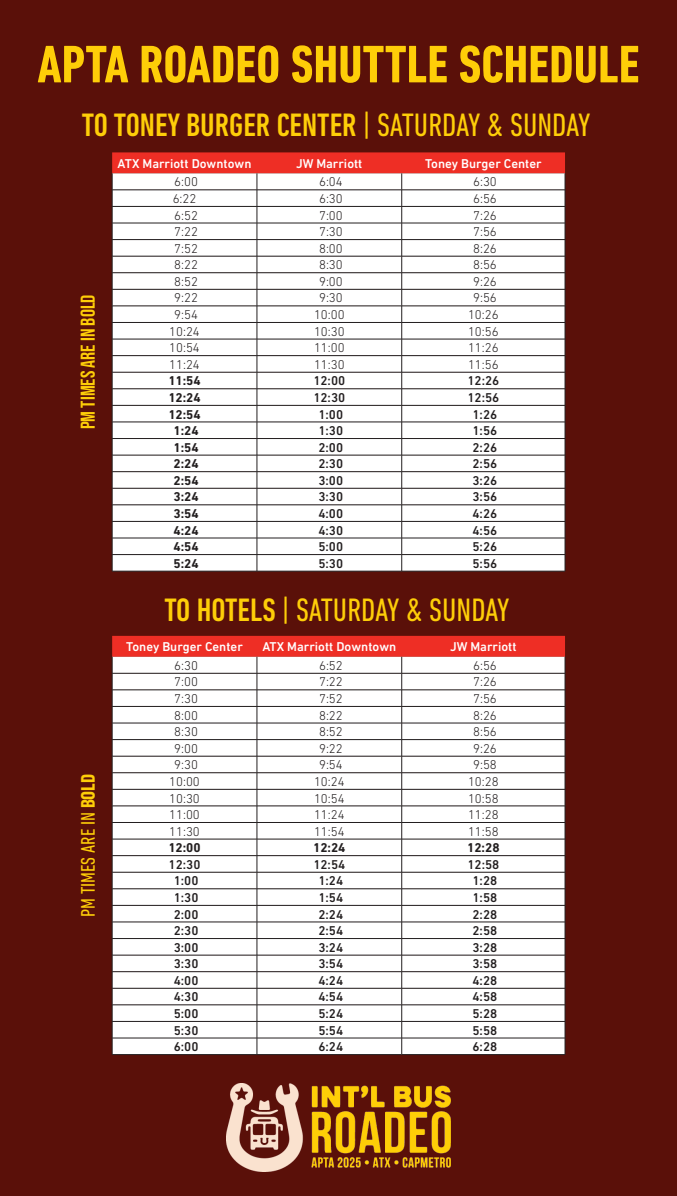
<style>
.page{position:relative;width:677px;height:1196px;background:#fff}
.page>*{position:absolute;margin:0;border:0;box-sizing:border-box;transform-origin:0 0}
.t1{font:700 condensed 53.64px "DIN Next LT Pro";color:#fece08}
.t2{font:500 condensed 33px "DIN Next LT Pro";color:#fece08}
.t3{font:condensed 33px "DIN Next LT Pro";color:#fece08}
.t4{font:condensed 20px "DIN Next LT Pro";color:#fece08}
.t5{font:20px "Bebas Neue";color:#fece08}
.t6{font:300 13px "DIN Next LT Pro";color:#231f20}
.t7{font:500 13px "DIN Next LT Pro";color:#231f20}
.t8{font:500 13px "DIN Next LT Pro";color:#fff}
.t9{font:700 13px "DIN Next LT Pro";color:#231f20}
.s1{font-weight:400}
.s2{font-weight:700}
.s3{font-weight:500}
</style>
<div class="page">
<div style="left:0;top:0;width:677px;height:1195px;background:#5a1009"></div>
<svg style="left:112px;top:152px;width:454px;height:419px;background:#efe5e5"></svg>
<hr style="left:112px;top:571px;width:145px;height:1px;background:#231f20">
<hr style="left:257px;top:571px;width:145px;height:1px;background:#231f20">
<hr style="left:402px;top:571px;width:163px;height:1px;background:#231f20">
<svg style="left:112px;top:635px;width:454px;height:419px;background:#efe5e5"></svg>
<hr style="left:112px;top:1054px;width:145px;height:1px;background:#231f20">
<hr style="left:257px;top:1054px;width:145px;height:1px;background:#231f20">
<hr style="left:402px;top:1054px;width:163px;height:1px;background:#231f20">
<img style="left:226px;top:1083px;width:225px;height:87px">
<p class="t1" style="left:37px;top:34px;width:604px">APTA ROADEO SHUTTLE SCHEDULE</p>
<p class="t2" style="left:82px;top:106px;width:510px">TO TONEY BURGER CENTER <span class="s1">| SATURDAY &amp; SUNDAY</span></p>
<p class="t5" style="left:77px;top:429px;width:136px;rotate:-90deg">PM TIMES ARE IN BOLD</p>
<p class="t4" style="left:77px;top:916px;width:144px;rotate:-90deg">PM TIMES ARE IN <span class="s2">BOLD</span></p>
<p class="t8" style="left:118px;top:156px;width:135px">ATX Marriott Downtown</p>
<p class="t8" style="left:296px;top:156px;width:68px">JW Marriott</p>
<p class="t8" style="left:425px;top:156px;width:118px">Toney Burger Center</p>
<p class="t6" style="left:174px;top:174px;width:25px">6:00</p>
<p class="t6" style="left:319px;top:174px;width:25px">6:04</p>
<p class="t6" style="left:473px;top:174px;width:25px">6:30</p>
<p class="t6" style="left:173px;top:191px;width:25px">6:22</p>
<p class="t6" style="left:319px;top:191px;width:25px">6:30</p>
<p class="t6" style="left:473px;top:191px;width:25px">6:56</p>
<p class="t6" style="left:174px;top:208px;width:25px">6:52</p>
<p class="t6" style="left:319px;top:208px;width:25px">7:00</p>
<p class="t6" style="left:473px;top:208px;width:25px">7:26</p>
<p class="t6" style="left:174px;top:224px;width:25px">7:22</p>
<p class="t6" style="left:319px;top:224px;width:25px">7:30</p>
<p class="t6" style="left:473px;top:224px;width:25px">7:56</p>
<p class="t6" style="left:174px;top:241px;width:25px">7:52</p>
<p class="t6" style="left:319px;top:241px;width:25px">8:00</p>
<p class="t6" style="left:473px;top:241px;width:25px">8:26</p>
<p class="t6" style="left:174px;top:257px;width:25px">8:22</p>
<p class="t6" style="left:319px;top:257px;width:25px">8:30</p>
<p class="t6" style="left:473px;top:257px;width:25px">8:56</p>
<p class="t6" style="left:174px;top:274px;width:25px">8:52</p>
<p class="t6" style="left:319px;top:274px;width:25px">9:00</p>
<p class="t6" style="left:473px;top:274px;width:25px">9:26</p>
<p class="t6" style="left:174px;top:290px;width:25px">9:22</p>
<p class="t6" style="left:319px;top:290px;width:25px">9:30</p>
<p class="t6" style="left:473px;top:290px;width:25px">9:56</p>
<p class="t6" style="left:174px;top:307px;width:25px">9:54</p>
<p class="t6" style="left:314px;top:307px;width:32px">10:00</p>
<p class="t6" style="left:468px;top:307px;width:32px">10:26</p>
<p class="t6" style="left:169px;top:324px;width:32px">10:24</p>
<p class="t6" style="left:314px;top:324px;width:32px">10:30</p>
<p class="t6" style="left:468px;top:324px;width:32px">10:56</p>
<p class="t6" style="left:169px;top:340px;width:32px">10:54</p>
<p class="t6" style="left:314px;top:340px;width:32px">11:00</p>
<p class="t6" style="left:468px;top:340px;width:32px">11:26</p>
<p class="t6" style="left:169px;top:357px;width:32px">11:24</p>
<p class="t6" style="left:314px;top:357px;width:32px">11:30</p>
<p class="t6" style="left:468px;top:357px;width:32px">11:56</p>
<p class="t9" style="left:168px;top:373px;width:34px">11:54</p>
<p class="t7" style="left:313px;top:373px;width:33px">12:00</p>
<p class="t7" style="left:467px;top:373px;width:33px">12:26</p>
<p class="t9" style="left:168px;top:390px;width:34px">12:24</p>
<p class="t7" style="left:313px;top:390px;width:33px">12:30</p>
<p class="t7" style="left:467px;top:390px;width:33px">12:56</p>
<p class="t9" style="left:168px;top:406px;width:34px">12:54</p>
<p class="t7" style="left:318px;top:406px;width:26px">1:00</p>
<p class="t7" style="left:472px;top:406px;width:26px">1:26</p>
<p class="t9" style="left:173px;top:423px;width:27px">1:24</p>
<p class="t7" style="left:318px;top:423px;width:26px">1:30</p>
<p class="t7" style="left:472px;top:423px;width:26px">1:56</p>
<p class="t9" style="left:173px;top:439px;width:27px">1:54</p>
<p class="t7" style="left:318px;top:439px;width:26px">2:00</p>
<p class="t7" style="left:472px;top:439px;width:26px">2:26</p>
<p class="t9" style="left:173px;top:456px;width:27px">2:24</p>
<p class="t7" style="left:318px;top:456px;width:26px">2:30</p>
<p class="t7" style="left:472px;top:456px;width:26px">2:56</p>
<p class="t9" style="left:173px;top:473px;width:27px">2:54</p>
<p class="t7" style="left:318px;top:473px;width:26px">3:00</p>
<p class="t7" style="left:472px;top:473px;width:26px">3:26</p>
<p class="t9" style="left:173px;top:489px;width:27px">3:24</p>
<p class="t7" style="left:318px;top:489px;width:26px">3:30</p>
<p class="t7" style="left:472px;top:489px;width:26px">3:56</p>
<p class="t9" style="left:173px;top:506px;width:27px">3:54</p>
<p class="t7" style="left:318px;top:506px;width:26px">4:00</p>
<p class="t7" style="left:472px;top:506px;width:26px">4:26</p>
<p class="t9" style="left:173px;top:522px;width:27px">4:24</p>
<p class="t7" style="left:318px;top:522px;width:26px">4:30</p>
<p class="t7" style="left:472px;top:522px;width:26px">4:56</p>
<p class="t9" style="left:173px;top:539px;width:27px">4:54</p>
<p class="t7" style="left:318px;top:539px;width:26px">5:00</p>
<p class="t7" style="left:472px;top:539px;width:26px">5:26</p>
<p class="t9" style="left:173px;top:555px;width:27px">5:24</p>
<p class="t7" style="left:318px;top:555px;width:26px">5:30</p>
<p class="t7" style="left:472px;top:555px;width:26px">5:56</p>
<p class="t3" style="left:164px;top:591px;width:347px"><span class="s3">TO HOTELS</span> | SATURDAY &amp; SUNDAY</p>
<p class="t8" style="left:126px;top:639px;width:118px">Toney Burger Center</p>
<p class="t8" style="left:262px;top:639px;width:135px">ATX Marriott Downtown</p>
<p class="t8" style="left:450px;top:639px;width:68px">JW Marriott</p>
<p class="t6" style="left:174px;top:658px;width:25px">6:30</p>
<p class="t6" style="left:319px;top:658px;width:25px">6:52</p>
<p class="t6" style="left:473px;top:658px;width:25px">6:56</p>
<p class="t6" style="left:174px;top:674px;width:25px">7:00</p>
<p class="t6" style="left:319px;top:674px;width:25px">7:22</p>
<p class="t6" style="left:473px;top:674px;width:25px">7:26</p>
<p class="t6" style="left:174px;top:691px;width:25px">7:30</p>
<p class="t6" style="left:319px;top:691px;width:25px">7:52</p>
<p class="t6" style="left:473px;top:691px;width:25px">7:56</p>
<p class="t6" style="left:174px;top:707px;width:25px">8:00</p>
<p class="t6" style="left:319px;top:707px;width:25px">8:22</p>
<p class="t6" style="left:473px;top:707px;width:25px">8:26</p>
<p class="t6" style="left:174px;top:724px;width:25px">8:30</p>
<p class="t6" style="left:319px;top:724px;width:25px">8:52</p>
<p class="t6" style="left:473px;top:724px;width:25px">8:56</p>
<p class="t6" style="left:174px;top:740px;width:25px">9:00</p>
<p class="t6" style="left:319px;top:740px;width:25px">9:22</p>
<p class="t6" style="left:473px;top:740px;width:25px">9:26</p>
<p class="t6" style="left:174px;top:757px;width:25px">9:30</p>
<p class="t6" style="left:319px;top:757px;width:25px">9:54</p>
<p class="t6" style="left:473px;top:757px;width:25px">9:58</p>
<p class="t6" style="left:169px;top:774px;width:32px">10:00</p>
<p class="t6" style="left:314px;top:774px;width:32px">10:24</p>
<p class="t6" style="left:468px;top:774px;width:32px">10:28</p>
<p class="t6" style="left:169px;top:790px;width:32px">10:30</p>
<p class="t6" style="left:314px;top:790px;width:32px">10:54</p>
<p class="t6" style="left:468px;top:790px;width:32px">10:58</p>
<p class="t6" style="left:169px;top:807px;width:32px">11:00</p>
<p class="t6" style="left:314px;top:807px;width:32px">11:24</p>
<p class="t6" style="left:468px;top:807px;width:32px">11:28</p>
<p class="t6" style="left:169px;top:823px;width:32px">11:30</p>
<p class="t6" style="left:314px;top:823px;width:32px">11:54</p>
<p class="t6" style="left:468px;top:823px;width:32px">11:58</p>
<p class="t9" style="left:168px;top:840px;width:34px">12:00</p>
<p class="t9" style="left:313px;top:840px;width:34px">12:24</p>
<p class="t9" style="left:467px;top:840px;width:34px">12:28</p>
<p class="t7" style="left:169px;top:856px;width:33px">12:30</p>
<p class="t7" style="left:313px;top:856px;width:33px">12:54</p>
<p class="t7" style="left:467px;top:856px;width:33px">12:58</p>
<p class="t7" style="left:174px;top:873px;width:26px">1:00</p>
<p class="t7" style="left:318px;top:873px;width:26px">1:24</p>
<p class="t7" style="left:472px;top:873px;width:26px">1:28</p>
<p class="t7" style="left:174px;top:889px;width:26px">1:30</p>
<p class="t7" style="left:318px;top:889px;width:26px">1:54</p>
<p class="t7" style="left:472px;top:889px;width:26px">1:58</p>
<p class="t7" style="left:174px;top:906px;width:26px">2:00</p>
<p class="t7" style="left:318px;top:906px;width:26px">2:24</p>
<p class="t7" style="left:472px;top:906px;width:26px">2:28</p>
<p class="t7" style="left:174px;top:923px;width:26px">2:30</p>
<p class="t7" style="left:318px;top:923px;width:26px">2:54</p>
<p class="t7" style="left:472px;top:923px;width:26px">2:58</p>
<p class="t7" style="left:174px;top:939px;width:26px">3:00</p>
<p class="t7" style="left:318px;top:939px;width:26px">3:24</p>
<p class="t7" style="left:472px;top:939px;width:26px">3:28</p>
<p class="t7" style="left:174px;top:956px;width:26px">3:30</p>
<p class="t7" style="left:318px;top:956px;width:26px">3:54</p>
<p class="t7" style="left:472px;top:956px;width:26px">3:58</p>
<p class="t7" style="left:174px;top:972px;width:26px">4:00</p>
<p class="t7" style="left:318px;top:972px;width:26px">4:24</p>
<p class="t7" style="left:472px;top:972px;width:26px">4:28</p>
<p class="t7" style="left:174px;top:989px;width:26px">4:30</p>
<p class="t7" style="left:318px;top:989px;width:26px">4:54</p>
<p class="t7" style="left:472px;top:989px;width:26px">4:58</p>
<p class="t7" style="left:174px;top:1005px;width:26px">5:00</p>
<p class="t7" style="left:318px;top:1005px;width:26px">5:24</p>
<p class="t7" style="left:472px;top:1005px;width:26px">5:28</p>
<p class="t7" style="left:174px;top:1022px;width:26px">5:30</p>
<p class="t7" style="left:318px;top:1022px;width:26px">5:54</p>
<p class="t7" style="left:472px;top:1022px;width:26px">5:58</p>
<p class="t7" style="left:174px;top:1039px;width:26px">6:00</p>
<p class="t7" style="left:318px;top:1039px;width:26px">6:24</p>
<p class="t7" style="left:472px;top:1039px;width:26px">6:28</p>
</div>
